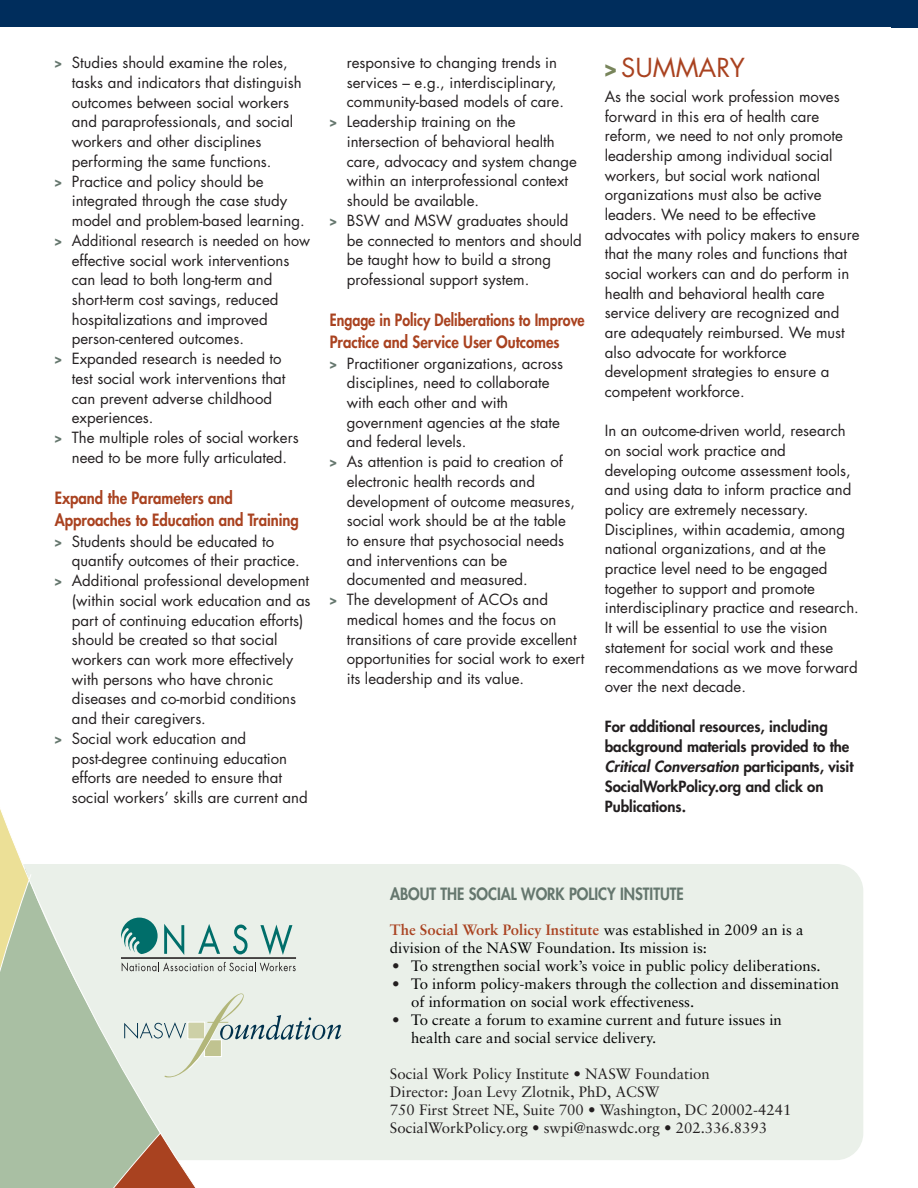
<style>
.page{position:relative;width:918px;height:1188px;background:#fff}
.page>*{position:absolute;margin:0;border:0;box-sizing:border-box;transform-origin:0 0}
.t1{font:25.5px "Futura";color:#a94220}
.t2{font:800 16.5px/21.9px "Futura";color:#a94220;scale:.86 1}
.t3{font:800 16.5px/21.9px "Futura";color:#a94220;scale:.9 1}
.t4{font:800 16.5px "Futura";color:#65776e;scale:.9 1}
.t5{font:15px/19.6px "Futura";color:#231f20}
.t6{font:15px/18px "Sabon";color:#000}
.t7{font:15px/18px "Sabon";color:#231f20}
.t8{font:800 15px/20px "Futura";color:#231f20}
.t9{font:15px "Futura";color:#231f20;scale:.96 1}
.s1{font-weight:800;color:#65776e}
.s2{font-weight:800;color:#78855b}
.s3{font-style:italic}
.s4{font-weight:700;color:#a94220}
.s5{color:#231f20}
</style>
<div class="page">
<div style="left:0;top:864px;width:863px;height:296px;background:#eaf0e9;border-radius:27px"></div>
<div style="left:0;top:0;width:918px;height:27px;background:#002d5c"></div>
<svg style="left:0;top:809px;width:341px;height:379px"></svg>
<div style="left:892px;top:0;width:26px;height:28px;background:#002d5c"></div>
<p class="t5" style="left:55px;top:54px;width:234px"><span class="s1">&gt;</span> Studies should examine the roles,</p>
<p class="t5" style="left:72px;top:74px;width:231px">tasks and indicators that distinguish</p>
<p class="t5" style="left:72px;top:94px;width:219px">outcomes between social workers</p>
<p class="t5" style="left:72px;top:113px;width:223px">and paraprofessionals, and social</p>
<p class="t5" style="left:72px;top:133px;width:191px">workers and other disciplines</p>
<p class="t5" style="left:72px;top:153px;width:201px">performing the same functions.</p>
<p class="t5" style="left:55px;top:173px;width:210px"><span class="s1">&gt;</span> Practice and policy should be</p>
<p class="t5" style="left:72px;top:192px;width:217px">integrated through the case study</p>
<p class="t5" style="left:72px;top:212px;width:234px">model and problem-based learning.</p>
<p class="t9" style="left:55px;top:234px;width:267px"><span class="s1">&gt;</span> Additional research is needed on how</p>
<p class="t5" style="left:72px;top:252px;width:219px">effective social work interventions</p>
<p class="t5" style="left:72px;top:271px;width:202px">can lead to both long-term and</p>
<p class="t5" style="left:72px;top:291px;width:208px">short-term cost savings, reduced</p>
<p class="t5" style="left:72px;top:311px;width:197px">hospitalizations and improved</p>
<p class="t5" style="left:72px;top:330px;width:174px">person-centered outcomes.</p>
<p class="t5" style="left:55px;top:350px;width:228px"><span class="s1">&gt;</span> Expanded research is needed to</p>
<p class="t5" style="left:72px;top:370px;width:215px">test social work interventions that</p>
<p class="t5" style="left:72px;top:390px;width:202px">can prevent adverse childhood</p>
<p class="t5" style="left:72px;top:409px;width:83px">experiences.</p>
<p class="t5" style="left:55px;top:429px;width:245px"><span class="s1">&gt;</span> The multiple roles of social workers</p>
<p class="t5" style="left:72px;top:449px;width:217px">need to be more fully articulated.</p>
<p class="t3" style="left:55px;top:488px;width:273px">Expand the Parameters and<br>Approaches to Education and Training</p>
<p class="t5" style="left:55px;top:532px;width:221px"><span class="s1">&gt;</span> Students should be educated to</p>
<p class="t5" style="left:72px;top:552px;width:230px">quantify outcomes of their practice.</p>
<p class="t5" style="left:55px;top:572px;width:256px"><span class="s1">&gt;</span> Additional professional development</p>
<p class="t5" style="left:72px;top:592px;width:240px">(within social work education and as</p>
<p class="t5" style="left:72px;top:612px;width:233px">part of continuing education efforts)</p>
<p class="t5" style="left:72px;top:631px;width:207px">should be created so that social</p>
<p class="t5" style="left:72px;top:651px;width:223px">workers can work more effectively</p>
<p class="t5" style="left:72px;top:671px;width:203px">with persons who have chronic</p>
<p class="t5" style="left:72px;top:690px;width:226px">diseases and co-morbid conditions</p>
<p class="t5" style="left:72px;top:710px;width:136px">and their caregivers.</p>
<p class="t5" style="left:55px;top:730px;width:193px"><span class="s1">&gt;</span> Social work education and</p>
<p class="t5" style="left:72px;top:750px;width:217px">post-degree continuing education</p>
<p class="t5" style="left:72px;top:769px;width:212px">efforts are needed to ensure that</p>
<p class="t5" style="left:72px;top:789px;width:237px">social workers’ skills are current and</p>
<p class="t5" style="left:347px;top:54px;width:212px">responsive to changing trends in</p>
<p class="t5" style="left:347px;top:74px;width:211px">services – e.g., interdisciplinary,</p>
<p class="t5" style="left:347px;top:93px;width:219px">community-based models of care.</p>
<p class="t5" style="left:330px;top:113px;width:187px"><span class="s1">&gt;</span> Leadership training on the</p>
<p class="t5" style="left:347px;top:133px;width:209px">intersection of behavioral health</p>
<p class="t5" style="left:347px;top:153px;width:232px">care, advocacy and system change</p>
<p class="t5" style="left:347px;top:172px;width:223px">within an interprofessional context</p>
<p class="t5" style="left:347px;top:192px;width:134px">should be available.</p>
<p class="t5" style="left:330px;top:212px;width:240px"><span class="s1">&gt;</span> BSW and MSW graduates should</p>
<p class="t5" style="left:347px;top:232px;width:237px">be connected to mentors and should</p>
<p class="t5" style="left:347px;top:251px;width:206px">be taught how to build a strong</p>
<p class="t5" style="left:347px;top:271px;width:184px">professional support system.</p>
<p class="t2" style="left:330px;top:310px;width:298px">Engage in Policy Deliberations to Improve<br>Practice and Service User Outcomes</p>
<p class="t5" style="left:330px;top:354px;width:235px"><span class="s1">&gt;</span> Practitioner organizations, across</p>
<p class="t5" style="left:347px;top:374px;width:204px">disciplines, need to collaborate</p>
<p class="t5" style="left:347px;top:394px;width:163px">with each other and with</p>
<p class="t5" style="left:347px;top:414px;width:215px">government agencies at the state</p>
<p class="t5" style="left:347px;top:433px;width:121px">and federal levels.</p>
<p class="t5" style="left:330px;top:453px;width:235px"><span class="s1">&gt;</span> As attention is paid to creation of</p>
<p class="t5" style="left:347px;top:473px;width:190px">electronic health records and</p>
<p class="t5" style="left:347px;top:493px;width:230px">development of outcome measures,</p>
<p class="t5" style="left:347px;top:512px;width:220px">social work should be at the table</p>
<p class="t5" style="left:347px;top:532px;width:219px">to ensure that psychosocial needs</p>
<p class="t5" style="left:347px;top:552px;width:162px">and interventions can be</p>
<p class="t5" style="left:347px;top:571px;width:183px">documented and measured.</p>
<p class="t5" style="left:330px;top:591px;width:220px"><span class="s1">&gt;</span> The development of ACOs and</p>
<p class="t5" style="left:347px;top:611px;width:211px">medical homes and the focus on</p>
<p class="t5" style="left:347px;top:631px;width:231px">transitions of care provide excellent</p>
<p class="t5" style="left:347px;top:650px;width:239px">opportunities for social work to exert</p>
<p class="t5" style="left:347px;top:670px;width:179px">its leadership and its value.</p>
<h1 class="t1" style="left:605px;top:56px;width:141px"><span class="s2">&gt;</span> SUMMARY</h1>
<p class="t5" style="left:605px;top:88px;width:256px">As the social work profession moves forward in this era of health care reform, we need to not only promote leadership among individual social workers, but social work national organizations must also be active leaders. We need to be effective advocates with policy makers to ensure that the many roles and functions that social workers can and do perform in health and behavioral health care service delivery are recognized and are adequately reimbursed. We must also advocate for workforce development strategies to ensure a competent workforce.</p>
<p class="t5" style="left:605px;top:422px;width:256px">In an outcome-driven world, research on social work practice and developing outcome assessment tools, and using data to inform practice and policy are extremely necessary.<br>Disciplines, within academia, among national organizations, and at the practice level need to be engaged together to support and promote interdisciplinary practice and research.<br>It will be essential to use the vision statement for social work and these recommendations as we move forward over the next decade.</p>
<p class="t8" style="left:605px;top:717px;width:250px">For additional resources, including background materials provided to the <span class="s3">Critical Conversation</span> participants, visit SocialWorkPolicy.org and click on Publications.</p>
<p class="t4" style="left:390px;top:886px;width:328px">ABOUT THE SOCIAL WORK POLICY INSTITUTE</p>
<p class="t6" style="left:390px;top:922px;width:415px"><span class="s4">The Social Work Policy Institute</span> was established in 2009 an is a division of the NASW Foundation. Its mission is:</p>
<p class="t6" style="left:392px;top:958px;width:430px"><span class="s5">•</span> To strengthen social work’s voice in public policy deliberations.</p>
<p class="t6" style="left:411px;top:976px;width:429px;text-indent:-19px"><span class="s5">•</span> To inform policy-makers through the collection and dissemination of information on social work effectiveness.</p>
<p class="t6" style="left:411px;top:1012px;width:372px;text-indent:-19px"><span class="s5">•</span> To create a forum to examine current and future issues in health care and social service delivery.</p>
<p class="t7" style="left:390px;top:1066px;width:403px">Social Work Policy Institute • NASW Foundation<br>Director: Joan Levy Zlotnik, PhD, ACSW<br>750 First Street NE, Suite 700 • Washington, DC 20002-4241<br>SocialWorkPolicy.org • swpi@naswdc.org • 202.336.8393</p>
</div>
